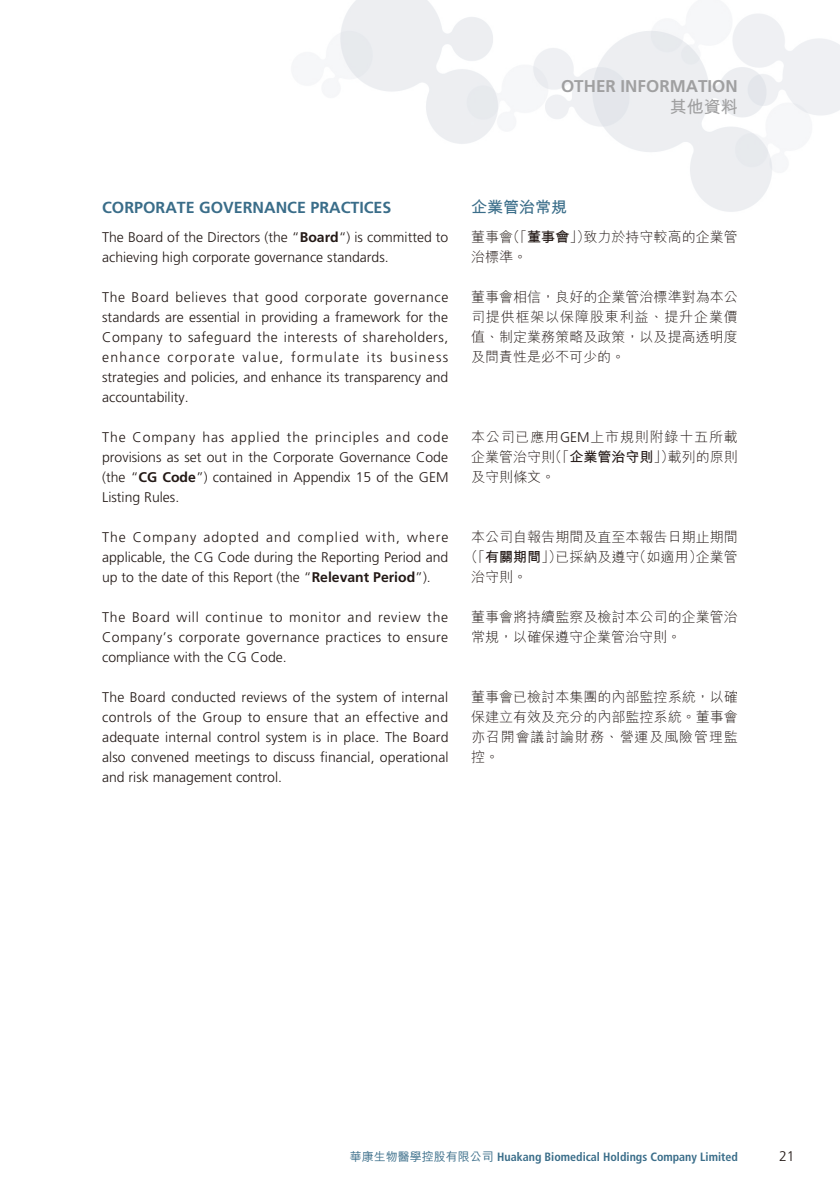
<style>
.page{position:relative;width:840px;height:1191px;background:#fff}
.page>*{position:absolute;margin:0;border:0;box-sizing:border-box;transform-origin:0 0}
.t1{font:700 17px "Frutiger LT Std";color:#a0a0a1}
.t2{font:700 17px "M Hei HK";color:#a0a0a1}
.t3{font:700 16px "Frutiger LT Std";color:#3a6d89}
.t4{font:700 16px "M Hei HK";color:#3a6d89}
.t5{font:300 14px/20px "Frutiger LT Std";color:#231916;text-align:justify}
.t6{font:300 14px/20px "M Hei HK";color:#231916;text-align:justify}
.t7{font:700 condensed 12px "Frutiger LT Std";color:#3a6d89}
.s1{font-weight:700}
.s2{font-family:"Frutiger LT Std"}
.s3{font-family:"M Hei HK";font-weight:500;font-stretch:normal}
</style>
<div class="page">
<p class="t1" style="left:560px;top:76px;width:178px">OTHER INFORMATION</p>
<p class="t2" style="left:669px;top:94px;width:69px">其他資料</p>
<p class="t3" style="left:102px;top:198px;width:290px">CORPORATE GOVERNANCE PRACTICES</p>
<p class="t5" style="left:102px;top:227px;width:347px">The Board of the Directors (the “<span class="s1">Board</span>“) is committed to achieving high corporate governance standards.</p>
<p class="t5" style="left:102px;top:287px;width:347px">The Board believes that good corporate governance standards are essential in providing a framework for the Company to safeguard the interests of shareholders, enhance corporate value, formulate its business strategies and policies, and enhance its transparency and accountability.</p>
<p class="t5" style="left:102px;top:427px;width:347px">The Company has applied the principles and code provisions as set out in the Corporate Governance Code (the “<span class="s1">CG Code</span>”) contained in Appendix 15 of the GEM Listing Rules.</p>
<p class="t5" style="left:102px;top:527px;width:347px">The Company adopted and complied with, where applicable, the CG Code during the Reporting Period and up to the date of this Report (the “<span class="s1">Relevant Period</span>”).</p>
<p class="t5" style="left:102px;top:607px;width:347px">The Board will continue to monitor and review the Company’s corporate governance practices to ensure compliance with the CG Code.</p>
<p class="t5" style="left:102px;top:687px;width:348px">The Board conducted reviews of the system of internal controls of the Group to ensure that an effective and adequate internal control system is in place. The Board also convened meetings to discuss financial, operational and risk management control.</p>
<p class="t4" style="left:471px;top:195px;width:97px">企業管治常規</p>
<p class="t6" style="left:471px;top:226px;width:268px">董事會（「<span class="s1">董事會</span>」）致力於持守較高的企業管治標準。</p>
<p class="t6" style="left:471px;top:286px;width:268px">董事會相信，良好的企業管治標準對為本公司提供框架以保障股東利益、提升企業價值、制定業務策略及政策，以及提高透明度及問責性是必不可少的。</p>
<p class="t6" style="left:471px;top:426px;width:268px">本公司已應用<span class="s2">GEM</span>上市規則附錄十五所載企業管治守則（「<span class="s1">企業管治守則</span>」）載列的原則及守則條文。</p>
<p class="t6" style="left:471px;top:526px;width:268px">本公司自報告期間及直至本報告日期止期間</p>
<p class="t6" style="left:464px;top:546px;width:275px">（「<span class="s1">有關期間</span>」）已採納及遵守（如適用）企業管</p>
<p class="t6" style="left:471px;top:566px;width:57px">治守則。</p>
<p class="t6" style="left:471px;top:606px;width:268px">董事會將持續監察及檢討本公司的企業管治常規，以確保遵守企業管治守則。</p>
<p class="t6" style="left:471px;top:686px;width:268px">董事會已檢討本集團的內部監控系統，以確保建立有效及充分的內部監控系統。董事會亦召開會議討論財務、營運及風險管理監控。</p>
<p class="t7" style="left:349px;top:1149px;width:389px"><span class="s3">華康生物醫學控股有限公司</span> Huakang Biomedical Holdings Company Limited</p>
<p class="t5" style="left:778px;top:1146px;width:17px">21</p>
</div>
